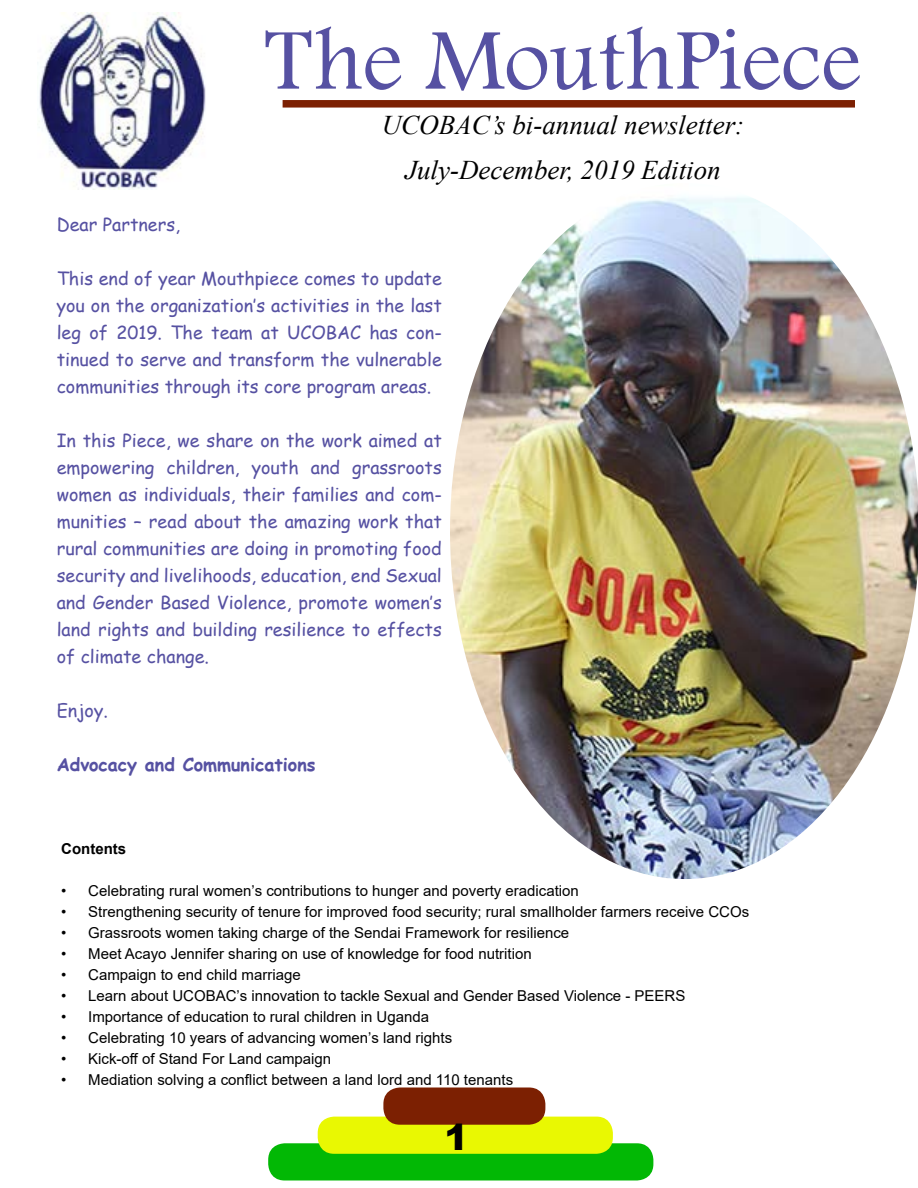
<style>
.page{position:relative;width:918px;height:1188px;background:#fff}
.page>*{position:absolute;margin:0;border:0;box-sizing:border-box;transform-origin:0 0}
.t1{font:90px "Footlight MT Light";color:#5651a2}
.t2{font:900 36px "Arial";color:#000}
.t3{font:italic 27px/45px "Times New Roman";color:#000;text-align:center}
.t4{font:18px/27px "Comic Sans MS";color:#5651a2;text-align:justify}
.t5{font:700 18px "Comic Sans MS";color:#5651a2}
.t6{font:15px "Arial";color:#000}
.t7{font:700 15px "Arial";color:#000}
</style>
<div class="page">
<div style="left:268px;top:1143px;width:385px;height:37px;background:#02b805;border-radius:16px"></div>
<div style="left:318px;top:1117px;width:295px;height:37px;background:#e9f802;border-radius:16px"></div>
<div style="left:383px;top:1088px;width:162px;height:37px;background:#7c2002;border-radius:16px"></div>
<img style="left:39px;top:12px;width:167px;height:177px">
<img style="left:450px;top:197px;width:468px;height:682px">
<div style="left:283px;top:100px;width:572px;height:8px;background:#7c2002"></div>
<h1 class="t1" style="left:265px;top:6px;width:598px">The MouthPiece</h1>
<h3 class="t3" style="left:382px;top:101px;width:364px">UCOBAC’s bi-annual newsletter:<br>July-December, 2019 Edition</h3>
<p class="t4" style="left:57px;top:211px;width:125px">Dear Partners,</p>
<p class="t4" style="left:57px;top:265px;width:387px">This end of year Mouthpiece comes to update you on the organization’s activities in the last leg of 2019. The team at UCOBAC has con&shy;tinued to serve and transform the vulnerable communities through its core program areas.</p>
<p class="t4" style="left:57px;top:427px;width:387px">In this Piece, we share on the work aimed at empowering children, youth and grassroots women as individuals, their families and com&shy;munities – read about the amazing work that rural communities are doing in promoting food security and livelihoods, education, end Sexual and Gender Based Violence, promote women’s land rights and building resilience to effects of climate change.</p>
<p class="t4" style="left:57px;top:697px;width:53px">Enjoy.</p>
<p class="t5" style="left:57px;top:751px;width:260px">Advocacy and Communications</p>
<p class="t7" style="left:61px;top:838px;width:66px">Contents</p>
<p class="t6" style="left:61px;top:881px;width:519px">• Celebrating rural women’s contributions to hunger and poverty eradication</p>
<p class="t6" style="left:61px;top:902px;width:690px">• Strengthening security of tenure for improved food security; rural smallholder farmers receive CCOs</p>
<p class="t6" style="left:61px;top:923px;width:510px">• Grassroots women taking charge of the Sendai Framework for resilience</p>
<p class="t6" style="left:61px;top:944px;width:472px">• Meet Acayo Jennifer sharing on use of knowledge for food nutrition</p>
<p class="t6" style="left:61px;top:965px;width:241px">• Campaign to end child marriage</p>
<p class="t6" style="left:61px;top:986px;width:626px">• Learn about UCOBAC’s innovation to tackle Sexual and Gender Based Violence - PEERS</p>
<p class="t6" style="left:61px;top:1007px;width:369px">• Importance of education to rural children in Uganda</p>
<p class="t6" style="left:61px;top:1028px;width:393px">• Celebrating 10 years of advancing women’s land rights</p>
<p class="t6" style="left:61px;top:1049px;width:272px">• Kick-off of Stand For Land campaign</p>
<p class="t6" style="left:61px;top:1070px;width:453px">• Mediation solving a conflict between a land lord and 110 tenants</p>
<h2 class="t2" style="left:445px;top:1111px;width:26px">1</h2>
</div>
